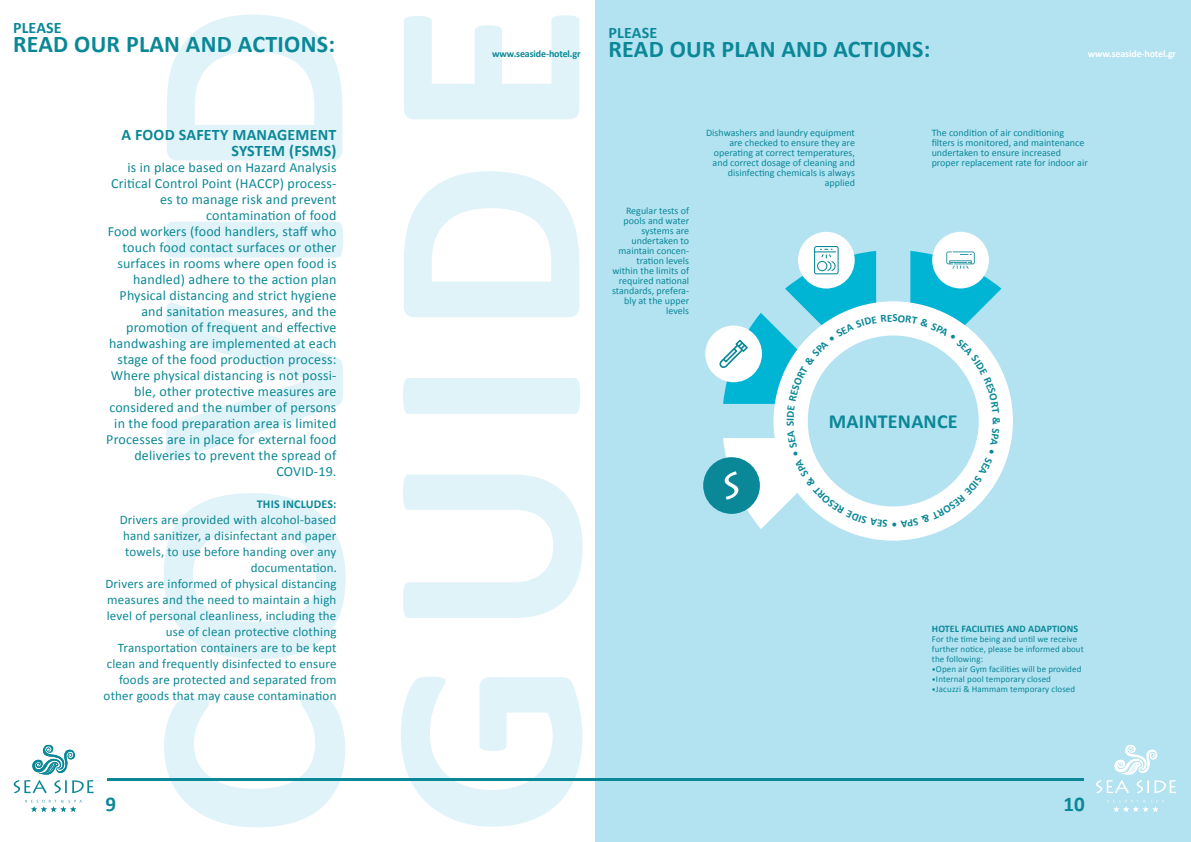
<style>
.page{position:relative;width:1191px;height:842px;background:#fff}
.page>*{position:absolute;margin:0;border:0;box-sizing:border-box;transform-origin:0 0}
.t1{font:700 24px "Calibri";letter-spacing:.01em;color:#0b8897}
.t2{font:700 21px "Calibri";color:#0b8897}
.t3{font:700 20px "Calibri";letter-spacing:.01em;color:#0b8897}
.t4{font:700 16px/16px "Calibri";letter-spacing:.015em;color:#0b8897;text-align:right}
.t5{font:14px/16px "Calibri";letter-spacing:.015em;color:#0b8897;text-align:right}
.t6{font:13px/16px "Calibri";letter-spacing:.015em;color:#0b8897;text-align:right}
.t7{font:700 12px "Calibri";letter-spacing:.015em;color:#0b8897}
.t8{font:700 11px "Calibri";color:#0b8897}
.t9{font:10px/10px "Calibri";color:#0b8897;text-align:right}
.t10{font:700 10px "Calibri";color:#0b8897}
.t11{font:700 10px "Calibri";letter-spacing:-.015em;color:#fff}
.t12{font:9px/10px "Calibri";letter-spacing:.01em;color:#0b8897}
.s1{font-family:"Myriad Pro"}
.s2{font-size:8px}
</style>
<div class="page">
<svg style="left:164px;top:697px;width:181px;height:130px"></svg>
<svg style="left:164px;top:493px;width:181px;height:166px"></svg>
<svg style="left:166px;top:303px;width:177px;height:158px"></svg>
<div style="left:166px;top:222px;width:177px;height:36px;background:#e0f3f9"></div>
<svg style="left:167px;top:15px;width:175px;height:145px"></svg>
<svg style="left:401px;top:677px;width:181px;height:150px"></svg>
<svg style="left:403px;top:474px;width:179px;height:144px"></svg>
<div style="left:403px;top:378px;width:177px;height:36px;background:#e0f3f9"></div>
<svg style="left:404px;top:171px;width:175px;height:146px"></svg>
<svg style="left:404px;top:15px;width:175px;height:104px"></svg>
<div style="left:595px;top:0;width:596px;height:842px;background:#b3e2f1"></div>
<svg style="left:759px;top:369px;width:254px;height:172px"></svg>
<div style="left:703px;top:457px;width:57px;height:57px;background:#0b8897;border-radius:50%"></div>
<div style="left:798px;top:232px;width:56px;height:57px;background:#fff;border-radius:50%"></div>
<div style="left:932px;top:232px;width:57px;height:56px;background:#fff;border-radius:50%"></div>
<div style="left:705px;top:325px;width:57px;height:57px;background:#fff;border-radius:50%"></div>
<svg style="left:25px;top:800px;width:57px;height:12px"></svg>
<svg style="left:14px;top:744px;width:80px;height:49px"></svg>
<svg style="left:1107px;top:800px;width:57px;height:12px"></svg>
<svg style="left:1096px;top:744px;width:79px;height:49px"></svg>
<hr style="left:107px;top:778px;width:976px;height:2px;background:#0b8897">
<svg style="left:719px;top:246px;width:282px;height:281px"></svg>
<p class="t4" style="left:13px;top:19px;width:50px">PLEASE</p>
<h1 class="t1" style="left:13px;top:29px;width:323px">READ OUR PLAN AND ACTIONS:</h1>
<p class="t4" style="left:121px;top:126px;width:217px">A FOOD SAFETY MANAGEMENT<br>SYSTEM (FSMS)</p>
<p class="t5" style="left:106px;top:159px;width:232px">is in place based on Hazard Analysis Critical Control Point (HACCP) process&shy;es to manage risk and prevent contamination of food<br>Food workers (food handlers, staff who touch food contact surfaces or other surfaces in rooms where open food is handled) adhere to the action plan Physical distancing and strict hygiene and sanitation measures, and the promotion of frequent and effective handwashing are implemented at each stage of the food production process:<br>Where physical distancing is not possi&shy;ble, other protective measures are considered and the number of persons in the food preparation area is limited Processes are in place for external food deliveries to prevent the spread of COVID-19.</p>
<p class="t7" style="left:257px;top:497px;width:81px">THIS INCLUDES:</p>
<p class="t6" style="left:104px;top:511px;width:234px">Drivers are provided with alcohol-based hand sanitizer, a disinfectant and paper towels, to use before handing over any documentation<span class="s1">.<br></span>Drivers are informed of physical distancing measures and the need to maintain a high level of personal cleanliness, including the use of clean protective clothing Transportation containers are to be kept clean and frequently disinfected to ensure foods are protected and separated from other goods that may cause contamination</p>
<p class="t4" style="left:608px;top:24px;width:50px">PLEASE</p>
<p class="t10" style="left:492px;top:47px;width:90px">www.seaside-hotel.gr</p>
<h1 class="t1" style="left:608px;top:34px;width:323px">READ OUR PLAN AND ACTIONS:</h1>
<p class="t11" style="left:1087px;top:47px;width:90px">www.seaside-hotel.gr</p>
<p class="t9" style="left:612px;top:205px;width:79px">Regular tests of pools and water systems are undertaken to maintain concen&shy;tration levels within the limits of required national standards, prefera&shy;bly at the upper levels</p>
<p class="t9" style="left:706px;top:127px;width:150px">Dishwashers and laundry equipment are checked to ensure they are operating at correct temperatures, and correct dosage of cleaning and disinfecting chemicals is always applied</p>
<p class="t9" style="left:931px;top:127px;width:158px;text-align:left">The condition of air conditioning filters is monitored, and maintenance undertaken to ensure increased proper replacement rate for indoor air</p>
<h3 class="t3" style="left:829px;top:409px;width:130px">MAINTENANCE</h3>
<p class="t8" style="left:1003px;top:417px;width:9px;rotate:90deg">&amp;</p>
<p class="t10" style="left:932px;top:622px;width:148px">HOTEL FACILITIES AND ADAPTIONS</p>
<p class="t12" style="left:932px;top:633px;width:153px">For the time being and until we receive further notice, please be informed about the following:</p>
<p class="t12" style="left:932px;top:663px;width:151px"><span class="s2">•</span>Open air Gym facilities will be provided</p>
<p class="t12" style="left:932px;top:673px;width:120px"><span class="s2">•</span>Internal pool temporary closed</p>
<p class="t12" style="left:932px;top:683px;width:145px"><span class="s2">•</span>Jacuzzi &amp; Hammam temporary closed</p>
<h2 class="t2" style="left:105px;top:791px;width:12px">9</h2>
<h2 class="t2" style="left:1063px;top:791px;width:23px">10</h2>
</div>
